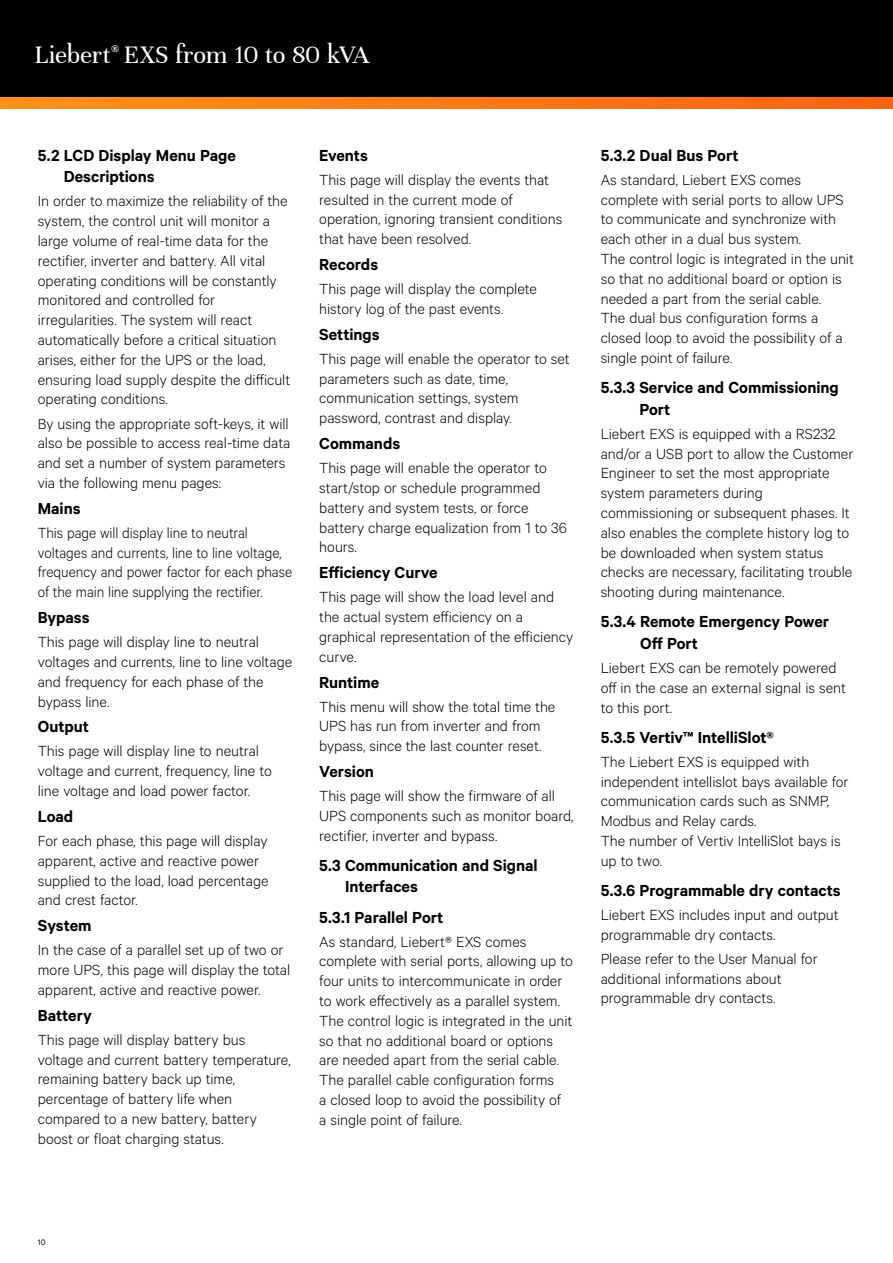
<style>
.page{position:relative;width:893px;height:1263px;background:#fff}
.page>*{position:absolute;margin:0;border:0;box-sizing:border-box;transform-origin:0 0}
.t1{font:27px "Unna";letter-spacing:-.005em;color:#fff}
.t2{font:600 18px/21.6px "Calibre";color:#000}
.t3{font:300 16.5px/19.8px "Calibre";color:#000}
.t4{font:300 16.5px/19.8px "Calibre";color:#000;scale:.95 1}
.t5{font:9px "Calibre";color:#000}
</style>
<div class="page">
<div style="left:0;top:0;width:893px;height:108px;background:#000"></div>
<svg style="left:0;top:98px;width:893px;height:10px;background:#ff7a13"></svg>
<h1 class="t1" style="left:35px;top:39px;width:336px">Liebert<sup>®</sup> EXS from 10 to 80 kVA</h1>
<p class="t2" style="left:64px;top:144px;width:174px;text-indent:-26px">5.2 LCD Display Menu Page<br>Descriptions</p>
<p class="t3" style="left:38px;top:191px;width:254px">In order to maximize the reliability of the system, the control unit will monitor a large volume of real-time data for the rectifier, inverter and battery. All vital operating conditions will be constantly monitored and controlled for irregularities. The system will react automatically before a critical situation arises, either for the UPS or the load, ensuring load supply despite the difficult operating conditions.</p>
<p class="t3" style="left:38px;top:413px;width:254px">By using the appropriate soft-keys, it will also be possible to access real-time data and set a number of system parameters via the following menu pages:</p>
<p class="t2" style="left:38px;top:497px;width:44px">Mains</p>
<p class="t4" style="left:38px;top:522px;width:269px">This page will display line to neutral voltages and currents, line to line voltage, frequency and power factor for each phase of the main line supplying the rectifier.</p>
<p class="t2" style="left:38px;top:606px;width:53px">Bypass</p>
<p class="t3" style="left:38px;top:631px;width:256px">This page will display line to neutral voltages and currents, line to line voltage and frequency for each phase of the bypass line.</p>
<p class="t2" style="left:38px;top:715px;width:53px">Output</p>
<p class="t3" style="left:38px;top:741px;width:236px">This page will display line to neutral voltage and current, frequency, line to line voltage and load power factor.</p>
<p class="t2" style="left:38px;top:805px;width:37px">Load</p>
<p class="t3" style="left:38px;top:830px;width:232px">For each phase, this page will display apparent, active and reactive power supplied to the load, load percentage and crest factor.</p>
<p class="t2" style="left:38px;top:914px;width:55px">System</p>
<p class="t3" style="left:38px;top:939px;width:254px">In the case of a parallel set up of two or more UPS, this page will display the total apparent, active and reactive power.</p>
<p class="t2" style="left:38px;top:1004px;width:56px">Battery</p>
<p class="t3" style="left:38px;top:1029px;width:255px">This page will display battery bus voltage and current battery temperature, remaining battery back up time, percentage of battery life when compared to a new battery, battery boost or float charging status.</p>
<p class="t2" style="left:319px;top:144px;width:50px">Events</p>
<p class="t3" style="left:319px;top:169px;width:244px">This page will display the events that resulted in the current mode of operation, ignoring transient conditions that have been resolved.</p>
<p class="t2" style="left:319px;top:253px;width:60px">Records</p>
<p class="t3" style="left:319px;top:278px;width:219px">This page will display the complete history log of the past events.</p>
<p class="t2" style="left:319px;top:323px;width:62px">Settings</p>
<p class="t3" style="left:319px;top:348px;width:252px">This page will enable the operator to set parameters such as date, time, communication settings, system password, contrast and display.</p>
<p class="t2" style="left:319px;top:432px;width:82px">Commands</p>
<p class="t3" style="left:319px;top:457px;width:249px">This page will enable the operator to start/stop or schedule programmed battery and system tests, or force battery charge equalization from 1 to 36 hours.</p>
<p class="t2" style="left:319px;top:561px;width:120px">Efficiency Curve</p>
<p class="t3" style="left:319px;top:586px;width:255px">This page will show the load level and the actual system efficiency on a graphical representation of the efficiency curve.</p>
<p class="t2" style="left:319px;top:671px;width:61px">Runtime</p>
<p class="t3" style="left:319px;top:696px;width:238px">This menu will show the total time the<br>UPS has run from inverter and from bypass, since the last counter reset.</p>
<p class="t2" style="left:319px;top:760px;width:56px">Version</p>
<p class="t3" style="left:319px;top:785px;width:256px">This page will show the firmware of all<br>UPS components such as monitor board, rectifier, inverter and bypass.</p>
<p class="t2" style="left:345px;top:854px;width:194px;text-indent:-26px">5.3 Communication and Signal<br>Interfaces</p>
<p class="t2" style="left:319px;top:905px;width:126px">5.3.1 Parallel Port</p>
<p class="t3" style="left:319px;top:931px;width:255px">As standard, Liebert® EXS comes complete with serial ports, allowing up to four units to intercommunicate in order to work effectively as a parallel system.<br>The control logic is integrated in the unit so that no additional board or options are needed apart from the serial cable.<br>The parallel cable configuration forms<br>a closed loop to avoid the possibility of<br>a single point of failure.</p>
<p class="t2" style="left:601px;top:144px;width:139px">5.3.2 Dual Bus Port</p>
<p class="t3" style="left:601px;top:169px;width:255px">As standard, Liebert EXS comes complete with serial ports to allow UPS to communicate and synchronize with each other in a dual bus system.<br>The control logic is integrated in the unit so that no additional board or option is needed a part from the serial cable.<br>The dual bus configuration forms a closed loop to avoid the possibility of a single point of failure.</p>
<p class="t2" style="left:639px;top:376px;width:201px;text-indent:-39px">5.3.3 Service and Commissioning<br>Port</p>
<p class="t3" style="left:601px;top:423px;width:254px">Liebert EXS is equipped with a RS232 and/or a USB port to allow the Customer Engineer to set the most appropriate system parameters during commissioning or subsequent phases. It also enables the complete history log to be downloaded when system status checks are necessary, facilitating trouble shooting during maintenance.</p>
<p class="t2" style="left:640px;top:610px;width:191px;text-indent:-39px">5.3.4 Remote Emergency Power<br>Off Port</p>
<p class="t3" style="left:601px;top:657px;width:247px">Liebert EXS can be remotely powered off in the case an external signal is sent to this port.</p>
<p class="t2" style="left:601px;top:726px;width:175px">5.3.5 Vertiv™ IntelliSlot®</p>
<p class="t3" style="left:601px;top:751px;width:249px">The Liebert EXS is equipped with independent intellislot bays available for communication cards such as SNMP,<br>Modbus and Relay cards.<br>The number of Vertiv IntelliSlot bays is up to two.</p>
<p class="t2" style="left:601px;top:879px;width:241px">5.3.6 Programmable dry contacts</p>
<p class="t3" style="left:601px;top:904px;width:239px">Liebert EXS includes input and output programmable dry contacts.</p>
<p class="t3" style="left:601px;top:948px;width:218px">Please refer to the User Manual for additional informations about programmable dry contacts.</p>
<p class="t5" style="left:38px;top:1236px;width:9px">10</p>
</div>
